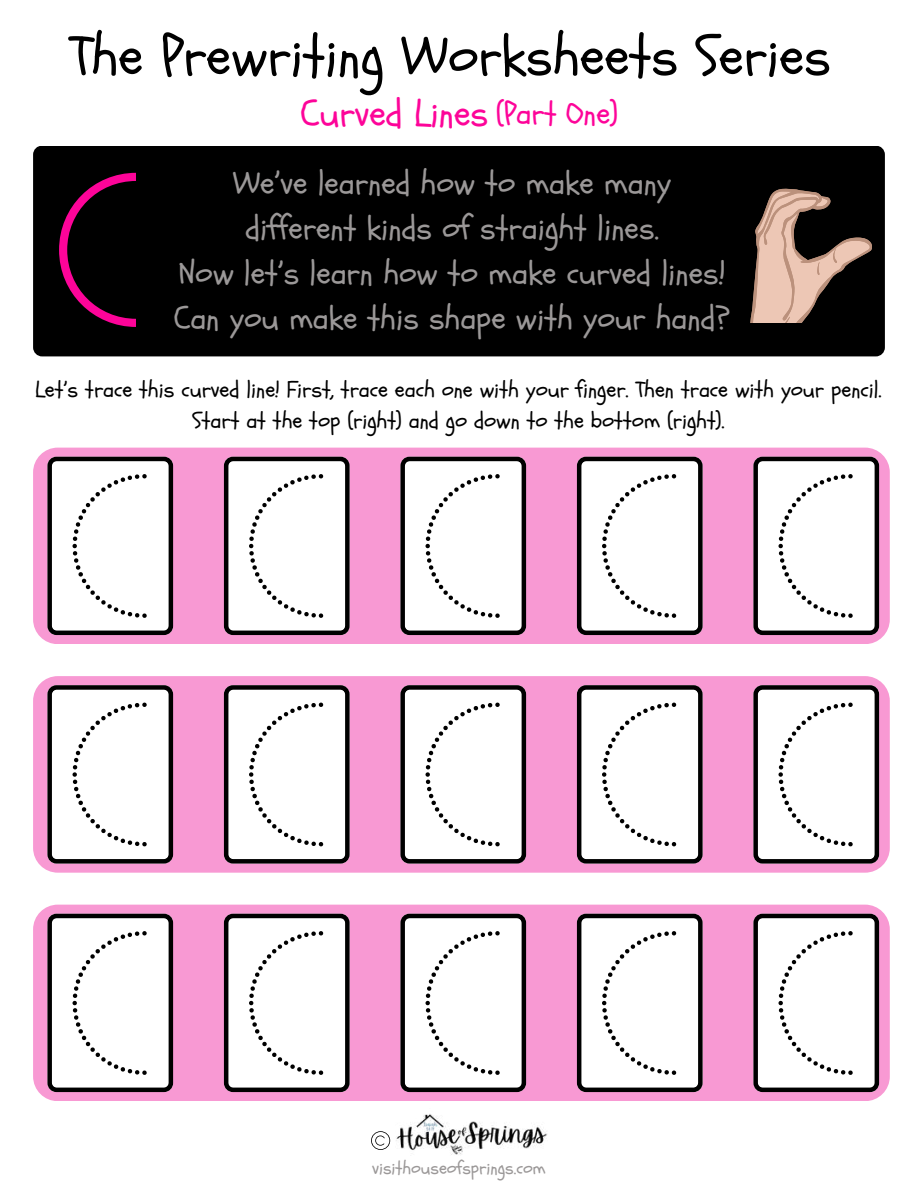
<style>
.page{position:relative;width:918px;height:1188px;background:#fff}
.page>*{position:absolute;margin:0;border:0;box-sizing:border-box;transform-origin:0 0}
.t1{font:56.4px "Schoolbell";color:#000}
.t2{font:37.5px "Schoolbell";color:#fd0499}
.t3{font:32.7px/45px "Schoolbell";color:#9b9898;text-align:center}
.t4{font:31.5px "Schoolbell";color:#fd0499}
.t5{font:22.5px/31.5px "Schoolbell";color:#000;text-align:center}
.t6{font:18px "Schoolbell";color:#9b9898}
</style>
<div class="page">
<div style="left:33px;top:146px;width:852px;height:210px;background:#000;border-radius:9px"></div>
<svg style="left:371px;top:1131px;width:19px;height:19px"></svg>
<img style="left:396px;top:1114px;width:151px;height:41px">
<div style="left:33px;top:448px;width:857px;height:196px;background:#f899d3;border-radius:25px"></div>
<svg style="left:47px;top:457px;width:126px;height:178px;background:#dcdcdc"></svg>
<svg style="left:224px;top:457px;width:126px;height:178px;background:#dcdbdc"></svg>
<svg style="left:400px;top:457px;width:126px;height:178px;background:#dcdcdc"></svg>
<svg style="left:753px;top:457px;width:126px;height:178px;background:#dcdcdc"></svg>
<svg style="left:577px;top:457px;width:126px;height:178px;background:#dcdbdc"></svg>
<svg style="left:750px;top:189px;width:122px;height:134px"></svg>
<div style="left:33px;top:676px;width:857px;height:197px;background:#f899d3;border-radius:25px"></div>
<svg style="left:47px;top:685px;width:126px;height:179px;background:#dcdbdc"></svg>
<svg style="left:224px;top:685px;width:126px;height:179px;background:#dcdbdc"></svg>
<svg style="left:400px;top:685px;width:126px;height:179px;background:#dcdbdc"></svg>
<svg style="left:753px;top:685px;width:126px;height:179px;background:#dcdbdc"></svg>
<svg style="left:577px;top:685px;width:126px;height:179px;background:#dcdbdc"></svg>
<div style="left:33px;top:905px;width:857px;height:196px;background:#f899d3;border-radius:25px"></div>
<svg style="left:47px;top:914px;width:126px;height:178px;background:#dcdcdc"></svg>
<svg style="left:224px;top:914px;width:126px;height:178px;background:#dcdbdc"></svg>
<svg style="left:400px;top:914px;width:126px;height:178px;background:#dcdcdc"></svg>
<svg style="left:753px;top:914px;width:126px;height:178px;background:#dcdcdc"></svg>
<svg style="left:577px;top:914px;width:126px;height:178px;background:#dcdbdc"></svg>
<svg style="left:60px;top:173px;width:75px;height:154px"></svg>
<h1 class="t1" style="left:70px;top:19px;width:763px">The Prewriting Worksheets Series</h1>
<h2 class="t2" style="left:301px;top:88px;width:189px">Curved Lines</h2>
<h3 class="t4" style="left:496px;top:93px;width:124px">(Part One)</h3>
<h3 class="t3" style="left:174px;top:161px;width:558px">We’ve learned how to make many different kinds of straight lines.<br>Now let’s learn how to make curved lines!<br>Can you make this shape with your hand?</h3>
<p class="t5" style="left:35px;top:374px;width:848px">Let’s trace this curved line! First, trace each one with your finger. Then trace with your pencil.<br>Start at the top (right) and go down to the bottom (right).</p>
<p class="t6" style="left:372px;top:1156px;width:175px">visithouseofsprings.com</p>
</div>
